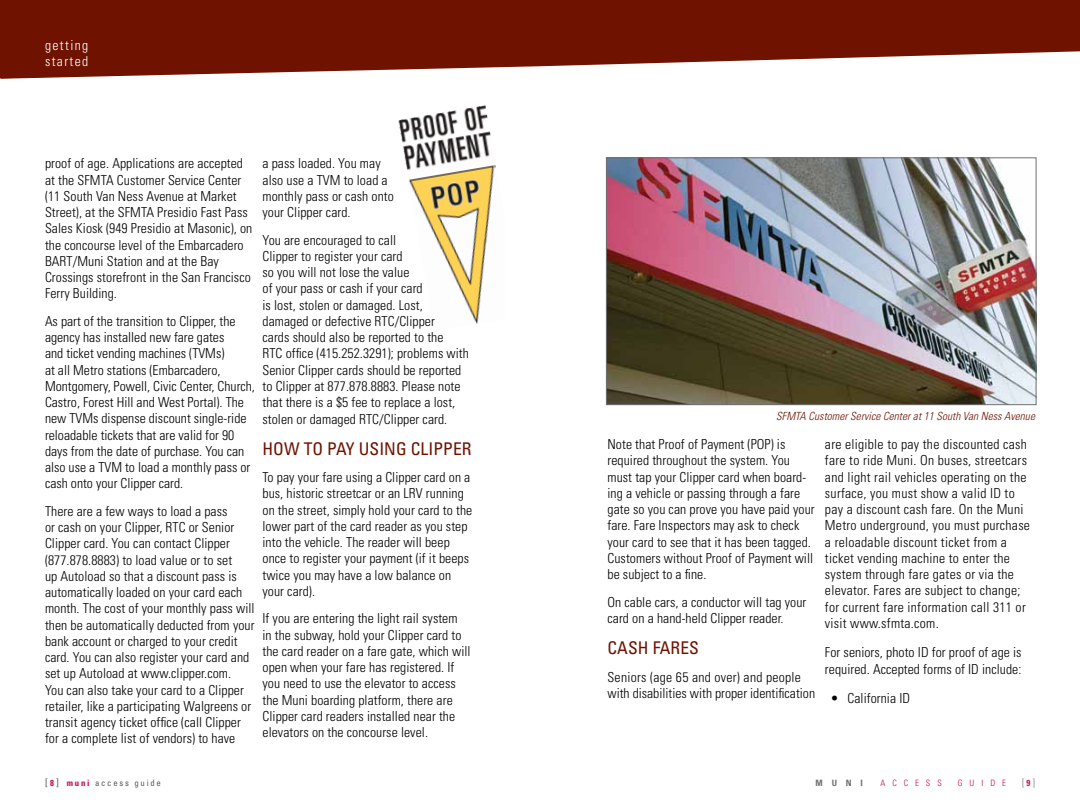
<style>
.page{position:relative;width:1080px;height:810px;background:#fff}
.page>*{position:absolute;margin:0;border:0;box-sizing:border-box;transform-origin:0 0}
.t1{font:condensed 17.5px "Univers";letter-spacing:.005em;color:#6f1200}
.t2{font:300 condensed 13.75px/16.2px "Univers";letter-spacing:.005em;color:#000}
.t3{font:300 condensed 13.75px/16.2px "Univers";letter-spacing:.1em;color:#fff}
.t4{font:italic 300 condensed 11.25px "Univers";letter-spacing:.005em;color:#6f1200}
.t5{font:300 condensed 10px "Univers";color:#717073}
.t6{font:condensed 8.75px "Univers";letter-spacing:.2em;color:#58595b}
.t7{font:300 condensed 8.75px "Univers";color:#c60651}
.t8{font:700 condensed 8.75px "Univers";color:#717073}
.s1{font-size:10px}
.s2{font-weight:700;color:#c60651}
.s3{font-weight:700;font-size:8.75px;color:#c60651}
</style>
<div class="page">
<img style="left:398px;top:105px;width:98px;height:219px">
<svg style="left:0;top:0;width:540px;height:78px;background:#792211"></svg>
<svg style="left:540px;top:0;width:540px;height:66px;background:#7e2b1b"></svg>
<img style="left:608px;top:160px;width:426px;height:243px">
<div style="left:606px;top:158px;width:430px;height:247px;border:1px solid #717073"></div>
<p class="t3" style="left:45px;top:37px;width:45px">getting started</p>
<p class="t2" style="left:45px;top:155px;width:209px">proof of age. Applications are accepted at the SFMTA Customer Service Center (11 South Van Ness Avenue at Market Street), at the SFMTA Presidio Fast Pass Sales Kiosk (949 Presidio at Masonic), on the concourse level of the Embarcadero BART/Muni Station and at the Bay Crossings storefront in the San Francisco Ferry Building.</p>
<p class="t2" style="left:45px;top:313px;width:212px">As part of the transition to Clipper, the agency has installed new fare gates<br>and ticket vending machines (TVMs)<br>at all Metro stations (Embarcadero, Montgomery, Powell, Civic Center, Church, Castro, Forest Hill and West Portal). The new TVMs dispense discount single-ride reloadable tickets that are valid for 90 days from the date of purchase. You can also use a TVM to load a monthly pass or cash onto your Clipper card.</p>
<p class="t2" style="left:45px;top:503px;width:211px">There are a few ways to load a pass<br>or cash on your Clipper, RTC or Senior Clipper card. You can contact Clipper (877.878.8883) to load value or to set<br>up Autoload so that a discount pass is automatically loaded on your card each month. The cost of your monthly pass will then be automatically deducted from your bank account or charged to your credit card. You can also register your card and set up Autoload at www.clipper.com.<br>You can also take your card to a Clipper retailer, like a participating Walgreens or transit agency ticket office (call Clipper for a complete list of vendors) to have</p>
<p class="t2" style="left:262px;top:156px;width:133px">a pass loaded. You may also use a TVM to load a monthly pass or cash onto your Clipper card.</p>
<p class="t2" style="left:262px;top:232px;width:208px">You are encouraged to call<br>Clipper to register your card<br>so you will not lose the value<br>of your pass or cash if your card<br>is lost, stolen or damaged. Lost, damaged or defective RTC/Clipper<br>cards should also be reported to the<br>RTC office (415.252.3291); problems with Senior Clipper cards should be reported to Clipper at 877.878.8883. Please note that there is a $5 fee to replace a lost, stolen or damaged RTC/Clipper card.</p>
<p class="t1" style="left:262px;top:437px;width:211px">HOW TO PAY USING CLIPPER</p>
<p class="t2" style="left:262px;top:469px;width:211px">To pay your fare using a Clipper card on a bus, historic streetcar or an LRV running on the street, simply hold your card to the lower part of the card reader as you step into the vehicle. The reader will beep once to register your payment (if it beeps twice you may have a low balance on your card).</p>
<p class="t2" style="left:262px;top:610px;width:210px">If you are entering the light rail system<br>in the subway, hold your Clipper card to the card reader on a fare gate, which will open when your fare has registered. If you need to use the elevator to access the Muni boarding platform, there are Clipper card readers installed near the elevators on the concourse level.</p>
<p class="t6" style="left:45px;top:777px;width:117px"><span class="s1">[</span><span class="s2">8</span><span class="s1">]</span> <span class="s2">muni</span> access guide</p>
<p class="t4" style="left:776px;top:409px;width:260px">SFMTA Customer Service Center at 11 South Van Ness Avenue</p>
<p class="t2" style="left:608px;top:436px;width:209px">Note that Proof of Payment (POP) is required throughout the system. You must tap your Clipper card when board&shy;ing a vehicle or passing through a fare gate so you can prove you have paid your fare. Fare Inspectors may ask to check your card to see that it has been tagged.<br>Customers without Proof of Payment will be subject to a fine.</p>
<p class="t2" style="left:608px;top:594px;width:200px">On cable cars, a conductor will tag your card on a hand-held Clipper reader.</p>
<p class="t1" style="left:608px;top:637px;width:93px">CASH FARES</p>
<p class="t2" style="left:608px;top:669px;width:209px">Seniors (age 65 and over) and people with disabilities with proper identification</p>
<p class="t2" style="left:825px;top:436px;width:207px">are eligible to pay the discounted cash fare to ride Muni. On buses, streetcars and light rail vehicles operating on the surface, you must show a valid ID to pay a discount cash fare. On the Muni Metro underground, you must purchase a reloadable discount ticket from a ticket vending machine to enter the system through fare gates or via the elevator. Fares are subject to change; for current fare information call 311 or visit www.sfmta.com.</p>
<p class="t2" style="left:825px;top:643px;width:198px;line-height:17.5px">For seniors, photo ID for proof of age is required. Accepted forms of ID include:</p>
<p class="t2" style="left:831px;top:690px;width:81px">• California ID</p>
<p class="t8" style="left:816px;top:777px;width:49px">muni</p>
<p class="t7" style="left:880px;top:778px;width:11px">acc</p>
<p class="t7" style="left:915px;top:778px;width:20px">e ss</p>
<p class="t7" style="left:958px;top:778px;width:32px">guid</p>
<p class="t7" style="left:1002px;top:778px;width:5px">e</p>
<p class="t5" style="left:1022px;top:776px;width:14px">[ <span class="s3">9</span> ]</p>
</div>
